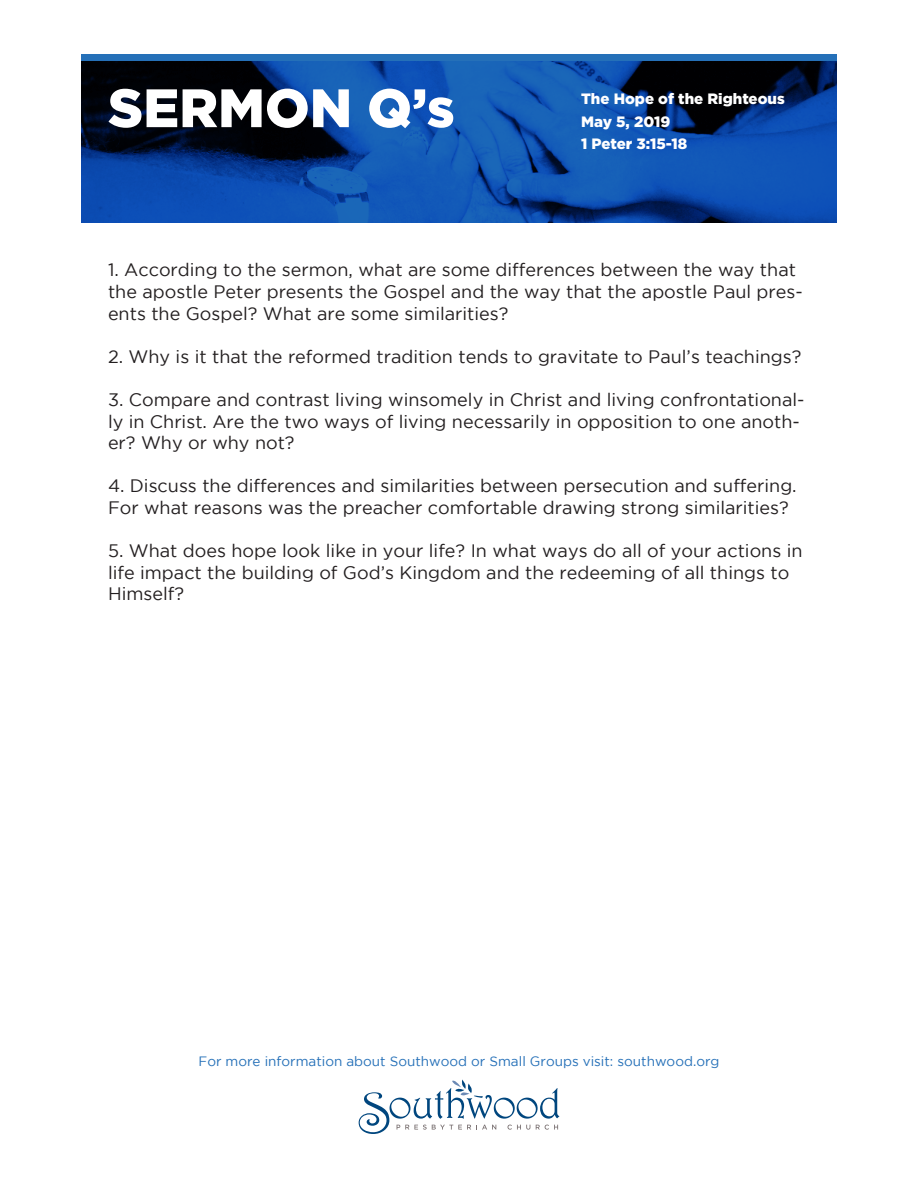
<style>
.page{position:relative;width:918px;height:1188px;background:#fff}
.page>*{position:absolute;margin:0;border:0;box-sizing:border-box;transform-origin:0 0}
.t1{font:900 54px "Gotham";color:#fff}
.t2{font:18px/21.6px "Gotham";color:#231f20}
.t3{font:900 15px "Gotham";color:#fff}
.t4{font:13.5px "Gotham";color:#2570b8}
</style>
<div class="page">
<svg style="left:359px;top:1080px;width:200px;height:54px"></svg>
<svg style="left:81px;top:61px;width:756px;height:162px;background:#0b3d85"></svg>
<div style="left:81px;top:54px;width:756px;height:7px;background:#2570b8"></div>
<p class="t1" style="left:108px;top:77px;width:348px">SERMON Q’s</p>
<p class="t3" style="left:581px;top:90px;width:205px">The Hope of the Righteous</p>
<p class="t3" style="left:581px;top:113px;width:91px">May 5, 2019</p>
<p class="t3" style="left:581px;top:135px;width:108px">1 Peter 3:15-18</p>
<p class="t2" style="left:108px;top:259px;width:696px">1. According to the sermon, what are some differences between the way that the apostle Peter presents the Gospel and the way that the apostle Paul pres&shy;ents the Gospel? What are some similarities?</p>
<p class="t2" style="left:108px;top:345px;width:695px">2. Why is it that the reformed tradition tends to gravitate to Paul’s teachings?</p>
<p class="t2" style="left:108px;top:389px;width:698px">3. Compare and contrast living winsomely in Christ and living confrontational&shy;ly in Christ. Are the two ways of living necessarily in opposition to one anoth&shy;er? Why or why not?</p>
<p class="t2" style="left:108px;top:475px;width:690px">4. Discuss the differences and similarities between persecution and suffering.<br>For what reasons was the preacher comfortable drawing strong similarities?</p>
<p class="t2" style="left:108px;top:540px;width:696px">5. What does hope look like in your life? In what ways do all of your actions in life impact the building of God’s Kingdom and the redeeming of all things to<br>Himself?</p>
<p class="t4" style="left:199px;top:1054px;width:522px">For more information about Southwood or Small Groups visit: southwood.org</p>
</div>
